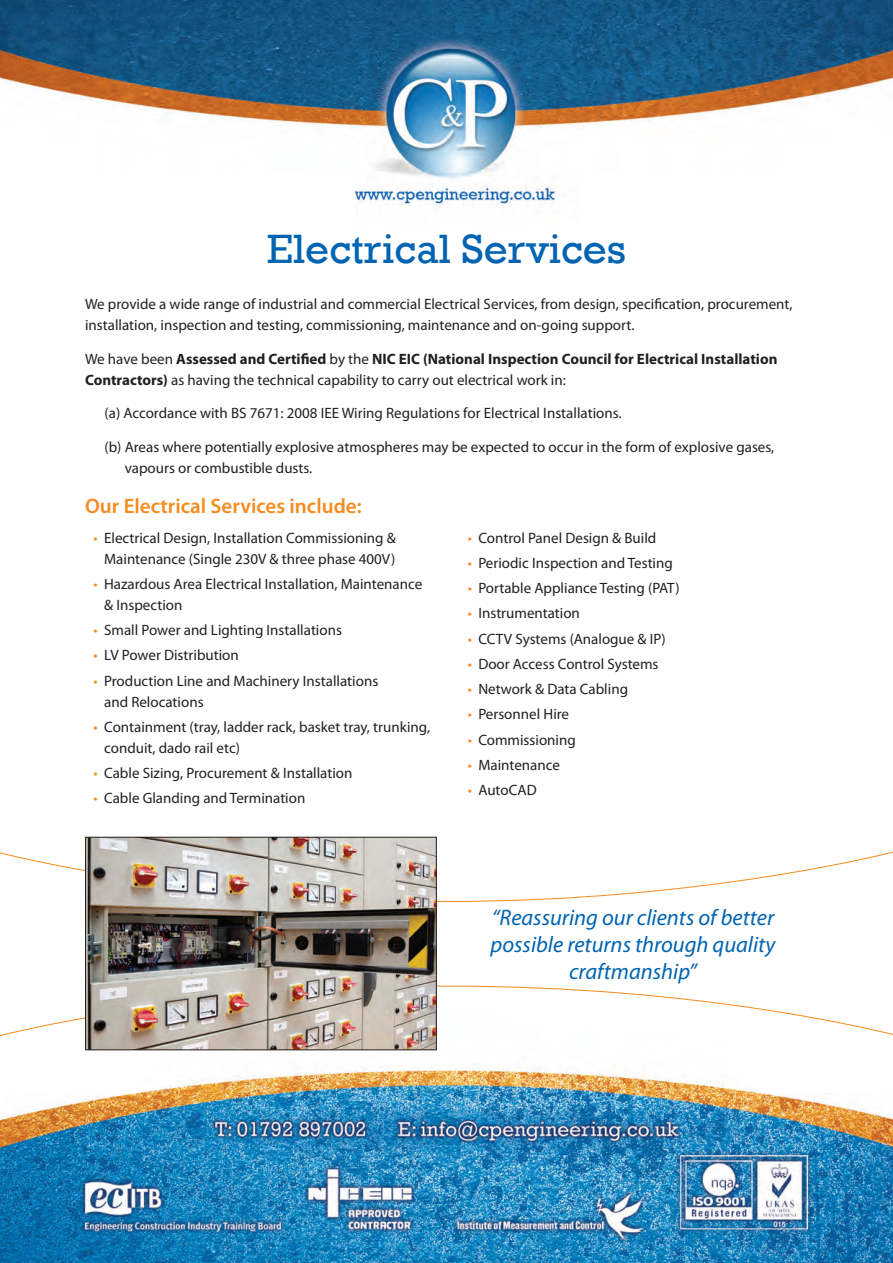
<style>
.page{position:relative;width:893px;height:1263px;background:#fff}
.page>*{position:absolute;margin:0;border:0;box-sizing:border-box;transform-origin:0 0}
.heading{font:42px "Rockwell";color:#0164b2}
.quotes{font:italic 22.5px/27px "Myriad Pro";color:#0164b2;text-align:center}
.sub_heads{font:600 21px "Myriad Pro";color:#f68b1f}
.Bullet_list{font:15px/21px "Myriad Pro";color:#231f20}
.text{font:15px/21px "Myriad Pro";color:#231f20}
.text-2{font:700 15px/21px "Myriad Pro";color:#231f20}
.s1{font-weight:400}
.s2{color:#f68b1f}
</style>
<div class="page">
<img style="left:0;top:0;width:893px;height:1263px">
<svg style="left:0;top:985px;width:893px;height:55px"></svg>
<svg style="left:0;top:848px;width:893px;height:54px"></svg>
<img style="left:87px;top:839px;width:347px;height:209px">
<div style="left:85px;top:837px;width:351px;height:213px;border:1px solid #231f20"></div>
<p class="heading" style="left:267px;top:225px;width:361px">Electrical Services</p>
<p class="text" style="left:85px;top:293px;width:709px">We provide a wide range of industrial and commercial Electrical Services, from design, specification, procurement, installation, inspection and testing, commissioning, maintenance and on-going support.</p>
<p class="text-2" style="left:85px;top:348px;width:694px"><span class="s1">We have been</span> Assessed and Certified <span class="s1">by the</span> NIC EIC (National Inspection Council for Electrical Installation<br>Contractors) <span class="s1">as having the technical capability to carry out electrical work in:</span></p>
<p class="text" style="left:105px;top:403px;width:519px">(a) Accordance with BS 7671: 2008 IEE Wiring Regulations for Electrical Installations.</p>
<p class="text" style="left:125px;top:436px;width:651px;text-indent:-20px">(b) Areas where potentially explosive atmospheres may be expected to occur in the form of explosive gases, vapours or combustible dusts.</p>
<p class="sub_heads" style="left:85px;top:492px;width:278px">Our Electrical Services include:</p>
<p class="Bullet_list" style="left:94px;top:527px;width:304px;text-align:right"><span class="s2">•</span> Electrical Design, Installation Commissioning &amp;<br>Maintenance (Single 230V &amp; three phase 400V)</p>
<p class="Bullet_list" style="left:104px;top:573px;width:320px;text-indent:-11px"><span class="s2">•</span> Hazardous Area Electrical Installation, Maintenance &amp; Inspection</p>
<p class="Bullet_list" style="left:94px;top:619px;width:250px"><span class="s2">•</span> Small Power and Lighting Installations</p>
<p class="Bullet_list" style="left:94px;top:645px;width:147px"><span class="s2">•</span> LV Power Distribution</p>
<p class="Bullet_list" style="left:104px;top:670px;width:276px;text-indent:-11px"><span class="s2">•</span> Production Line and Machinery Installations and Relocations</p>
<p class="Bullet_list" style="left:104px;top:716px;width:327px;text-indent:-11px"><span class="s2">•</span> Containment (tray, ladder rack, basket tray, trunking, conduit, dado rail etc)</p>
<p class="Bullet_list" style="left:94px;top:762px;width:260px"><span class="s2">•</span> Cable Sizing, Procurement &amp; Installation</p>
<p class="Bullet_list" style="left:94px;top:788px;width:213px"><span class="s2">•</span> Cable Glanding and Termination</p>
<p class="Bullet_list" style="left:468px;top:527px;width:190px"><span class="s2">•</span> Control Panel Design &amp; Build</p>
<p class="Bullet_list" style="left:468px;top:552px;width:207px"><span class="s2">•</span> Periodic Inspection and Testing</p>
<p class="Bullet_list" style="left:468px;top:577px;width:214px"><span class="s2">•</span> Portable Appliance Testing (PAT)</p>
<p class="Bullet_list" style="left:468px;top:603px;width:114px"><span class="s2">•</span> Instrumentation</p>
<p class="Bullet_list" style="left:468px;top:628px;width:199px"><span class="s2">•</span> CCTV Systems (Analogue &amp; IP)</p>
<p class="Bullet_list" style="left:468px;top:653px;width:192px"><span class="s2">•</span> Door Access Control Systems</p>
<p class="Bullet_list" style="left:468px;top:678px;width:162px"><span class="s2">•</span> Network &amp; Data Cabling</p>
<p class="Bullet_list" style="left:468px;top:704px;width:103px"><span class="s2">•</span> Personnel Hire</p>
<p class="Bullet_list" style="left:468px;top:729px;width:110px"><span class="s2">•</span> Commissioning</p>
<p class="Bullet_list" style="left:468px;top:754px;width:94px"><span class="s2">•</span> Maintenance</p>
<p class="Bullet_list" style="left:468px;top:779px;width:70px"><span class="s2">•</span> AutoCAD</p>
<p class="quotes" style="left:491px;top:903px;width:286px">“Reassuring our clients of better possible returns through quality craftmanship”</p>
</div>
